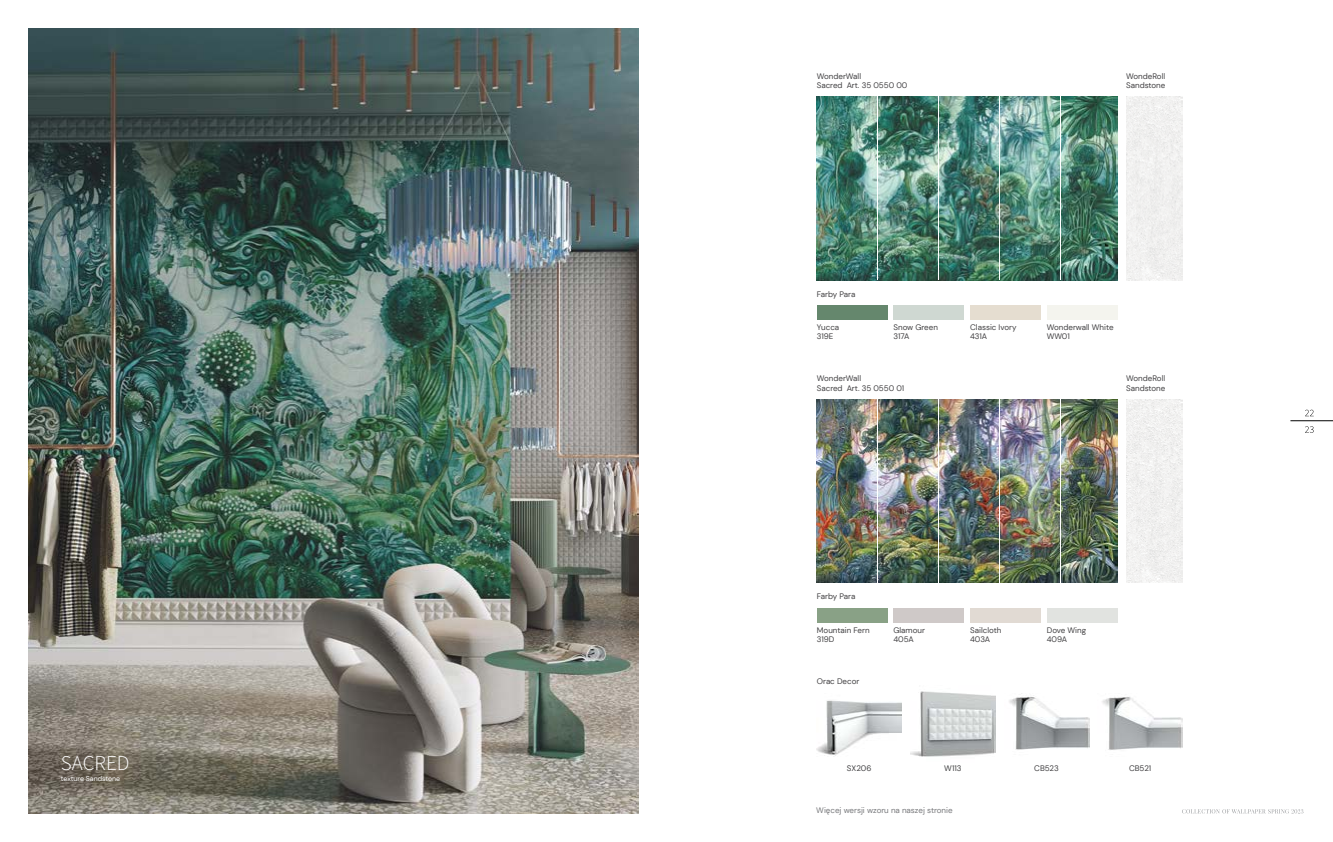
<style>
.page{position:relative;width:1333px;height:842px;background:#fff}
.page>*{position:absolute;margin:0;border:0;box-sizing:border-box;transform-origin:0 0}
.t1{font:21px "Source Sans Variable";color:#fff}
.t2{font:8px/9.6px "DM Sans";color:#414042}
.t3{font:8px "DM Sans";color:#77787b}
.t4{font:7px "DM Sans";color:#fff}
</style>
<div class="page">
<hr style="left:1290px;top:420px;width:42px;height:1px;background:#000">
<svg style="left:1305px;top:426px;width:8px;height:7px"></svg>
<svg style="left:1305px;top:410px;width:8px;height:6px"></svg>
<svg style="left:1182px;top:809px;width:121px;height:4px"></svg>
<img style="left:28px;top:28px;width:610px;height:786px">
<img style="left:816px;top:700px;width:85px;height:57px">
<img style="left:910px;top:691px;width:85px;height:66px">
<img style="left:1009px;top:693px;width:79px;height:57px">
<img style="left:1102px;top:697px;width:80px;height:53px">
<img style="left:816px;top:97px;width:301px;height:183px">
<hr style="left:877px;top:97px;width:1px;height:183px;background:#fff">
<hr style="left:938px;top:97px;width:1px;height:183px;background:#fff">
<hr style="left:999px;top:97px;width:1px;height:183px;background:#fff">
<hr style="left:1060px;top:97px;width:1px;height:183px;background:#fff">
<div style="left:1126px;top:97px;width:56px;height:183px;background:#f0f0ef"></div>
<div style="left:816px;top:305px;width:71px;height:15px;background:#65876d"></div>
<div style="left:893px;top:305px;width:71px;height:15px;background:#cfd8d2"></div>
<div style="left:970px;top:305px;width:71px;height:15px;background:#e5ddd0"></div>
<div style="left:1046px;top:305px;width:71px;height:15px;background:#f4f4ee"></div>
<img style="left:816px;top:400px;width:301px;height:183px">
<hr style="left:877px;top:399px;width:1px;height:184px;background:#fff">
<hr style="left:938px;top:399px;width:1px;height:184px;background:#fff">
<hr style="left:999px;top:399px;width:1px;height:184px;background:#fff">
<hr style="left:1060px;top:399px;width:1px;height:184px;background:#fff">
<img style="left:1126px;top:400px;width:56px;height:183px">
<div style="left:816px;top:608px;width:71px;height:14px;background:#89a186"></div>
<div style="left:893px;top:608px;width:71px;height:14px;background:#cfc9c8"></div>
<div style="left:970px;top:608px;width:71px;height:14px;background:#e1dad3"></div>
<div style="left:1046px;top:608px;width:71px;height:14px;background:#e1e3e0"></div>
<h1 class="t1" style="left:61px;top:750px;width:70px">SACRED</h1>
<p class="t4" style="left:61px;top:774px;width:61px">texture Sandstone</p>
<p class="t2" style="left:816px;top:71px;width:92px">WonderWall<br>Sacred Art. 35 0550 00</p>
<p class="t2" style="left:1126px;top:71px;width:41px">WondeRoll<br>Sandstone</p>
<p class="t2" style="left:816px;top:289px;width:40px">Farby Para</p>
<p class="t2" style="left:816px;top:322px;width:24px">Yucca<br>319E</p>
<p class="t2" style="left:893px;top:322px;width:46px">Snow Green<br>317A</p>
<p class="t2" style="left:970px;top:322px;width:48px">Classic Ivory<br>431A</p>
<p class="t2" style="left:1046px;top:322px;width:68px">Wonderwall White<br>WW01</p>
<p class="t2" style="left:816px;top:374px;width:89px">WonderWall<br>Sacred Art. 35 0550 01</p>
<p class="t2" style="left:1126px;top:374px;width:41px">WondeRoll<br>Sandstone</p>
<p class="t2" style="left:816px;top:592px;width:40px">Farby Para</p>
<p class="t2" style="left:816px;top:625px;width:54px">Mountain Fern<br>319D</p>
<p class="t2" style="left:893px;top:625px;width:33px">Glamour<br>405A</p>
<p class="t2" style="left:970px;top:625px;width:33px">Sailcloth<br>403A</p>
<p class="t2" style="left:1046px;top:625px;width:41px">Dove Wing<br>409A</p>
<p class="t2" style="left:816px;top:677px;width:44px">Orac Decor</p>
<p class="t2" style="left:847px;top:764px;width:26px">SX206</p>
<p class="t2" style="left:944px;top:764px;width:19px">W113</p>
<p class="t2" style="left:1034px;top:764px;width:26px">CB523</p>
<p class="t2" style="left:1128px;top:764px;width:24px">CB521</p>
<p class="t3" style="left:816px;top:805px;width:138px">Więcej wersji wzoru na naszej stronie</p>
</div>
